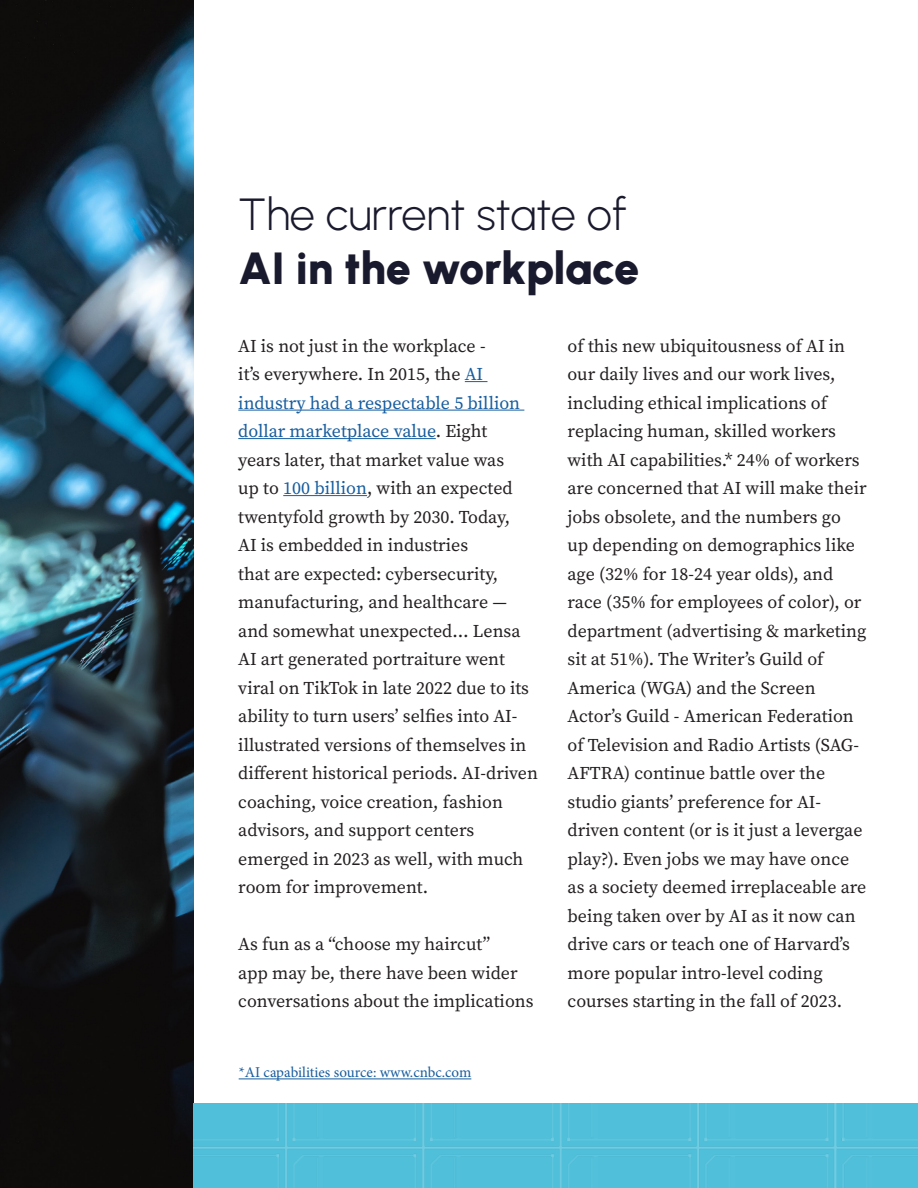
<style>
.page{position:relative;width:918px;height:1188px;background:#fff}
.page>*{position:absolute;margin:0;border:0;box-sizing:border-box;transform-origin:0 0}
.t1{font:45px/54px "Urbanist";color:#1a1a2e}
.t2{font:18px/28.5px "Source Serif Variable";color:#231f20}
.t3{font:15px "Minion Pro";color:#175d9e}
.s1{font-weight:900}
.s2{color:#175d9e}
</style>
<div class="page">
<img style="left:0;top:0;width:194px;height:1188px">
<svg style="left:465px;top:381px;width:22px;height:1px"></svg>
<hr style="left:238px;top:410px;width:286px;height:1px;background:#175d9e">
<hr style="left:238px;top:438px;width:198px;height:1px;background:#175d9e">
<hr style="left:283px;top:495px;width:84px;height:1px;background:#175d9e">
<img style="left:194px;top:1104px;width:724px;height:84px">
<hr style="left:239px;top:1079px;width:232px;height:1px;background:#175d9e">
<p class="t1" style="left:238px;top:186px;width:403px">The current state of<br><span class="s1">AI in the workplace</span></p>
<p class="t2" style="left:238px;top:332px;width:301px">AI is not just in the workplace -<br>it’s everywhere. In 2015, the <span class="s2">AI industry had a respectable 5 billion dollar marketplace value</span>. Eight<br>years later, that market value was<br>up to <span class="s2">100 billion</span>, with an expected twentyfold growth by 2030. Today,<br>AI is embedded in industries<br>that are expected: cybersecurity, manufacturing, and healthcare — and somewhat unexpected… Lensa AI art generated portraiture went viral on TikTok in late 2022 due to its ability to turn users’ selfies into AI&shy;illustrated versions of themselves in different historical periods. AI-driven coaching, voice creation, fashion advisors, and support centers emerged in 2023 as well, with much room for improvement.</p>
<p class="t2" style="left:238px;top:930px;width:297px">As fun as a “choose my haircut”<br>app may be, there have been wider conversations about the implications</p>
<p class="t3" style="left:239px;top:1063px;width:234px">*AI capabilities source: www.cnbc.com</p>
<p class="t2" style="left:568px;top:332px;width:301px">of this new ubiquitousness of AI in our daily lives and our work lives, including ethical implications of replacing human, skilled workers with AI capabilities.* 24% of workers are concerned that AI will make their jobs obsolete, and the numbers go<br>up depending on demographics like age (32% for 18-24 year olds), and race (35% for employees of color), or department (advertising &amp; marketing sit at 51%). The Writer’s Guild of America (WGA) and the Screen Actor’s Guild - American Federation of Television and Radio Artists (SAG-AFTRA) continue battle over the studio giants’ preference for AI&shy;driven content (or is it just a levergae play?). Even jobs we may have once as a society deemed irreplaceable are being taken over by AI as it now can drive cars or teach one of Harvard’s more popular intro-level coding courses starting in the fall of 2023.</p>
</div>
